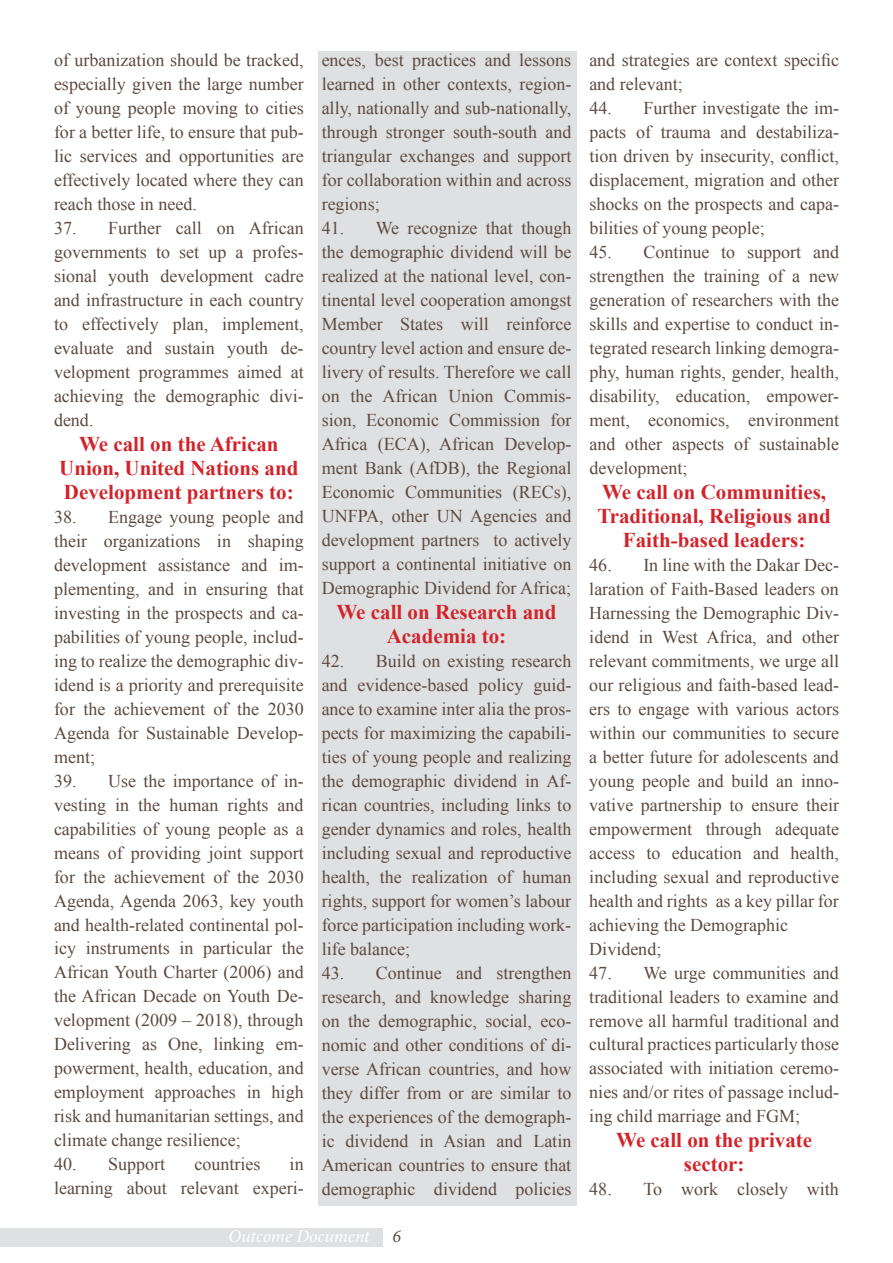
<style>
.page{position:relative;width:893px;height:1263px;background:#fff}
.page>*{position:absolute;margin:0;border:0;box-sizing:border-box;transform-origin:0 0}
.t1{font:700 21px/24px "Times New Roman";color:#d2232a;text-align:center}
.t2{font:18px/24px "Times New Roman";color:#5a4a42;text-align:justify}
.t3{font:italic 18px "Minion Pro";letter-spacing:-.005em;color:#fff}
.t4{font:italic 18px "Minion Pro";color:#5a4a42}
</style>
<div class="page">
<div style="left:0;top:1228px;width:382px;height:18px;background:#dfe0e2"></div>
<div style="left:318px;top:51px;width:258px;height:1154px;background:#dfe0e2"></div>
<p class="t2" style="left:54px;top:48px;width:251px">of urbanization should be tracked, especially given the large number of young people moving to cities for a better life, to ensure that pub&shy;lic services and opportunities are effectively located where they can reach those in need.</p>
<p class="t2" style="left:54px;top:216px;width:251px">37. Further call on African governments to set up a profes&shy;sional youth development cadre and infrastructure in each country to effectively plan, implement, evaluate and sustain youth de&shy;velopment programmes aimed at achieving the demographic divi&shy;dend.</p>
<p class="t1" style="left:59px;top:431px;width:241px">We call on the African<br>Union, United Nations and<br>Development partners to:</p>
<p class="t2" style="left:54px;top:504px;width:251px">38. Engage young people and their organizations in shaping development assistance and im&shy;plementing, and in ensuring that investing in the prospects and ca&shy;pabilities of young people, includ&shy;ing to realize the demographic div&shy;idend is a priority and prerequisite for the achievement of the 2030<br>Agenda for Sustainable Develop&shy;ment;</p>
<p class="t2" style="left:54px;top:768px;width:251px">39. Use the importance of in&shy;vesting in the human rights and capabilities of young people as a means of providing joint support for the achievement of the 2030<br>Agenda, Agenda 2063, key youth and health-related continental pol&shy;icy instruments in particular the African Youth Charter (2006) and the African Decade on Youth De&shy;velopment (2009 – 2018), through Delivering as One, linking em&shy;powerment, health, education, and employment approaches in high risk and humanitarian settings, and climate change resilience;</p>
<p class="t2" style="left:54px;top:1152px;width:113px">40. Support</p>
<p class="t2" style="left:194px;top:1152px;width:67px">countries</p>
<p class="t2" style="left:54px;top:1152px;width:251px;text-align:right">in<br>learning about relevant experi-</p>
<p class="t2" style="left:322px;top:48px;width:251px">ences, best practices and lessons learned in other contexts, region&shy;ally, nationally and sub-nationally, through stronger south-south and triangular exchanges and support for collaboration within and across regions;</p>
<p class="t2" style="left:322px;top:216px;width:251px">41. We recognize that though the demographic dividend will be realized at the national level, con&shy;tinental level cooperation amongst Member States will reinforce country level action and ensure de&shy;livery of results. Therefore we call on the African Union Commis&shy;sion, Economic Commission for Africa (ECA), African Develop&shy;ment Bank (AfDB), the Regional Economic Communities (RECs), UNFPA, other UN Agencies and development partners to actively support a continental initiative on Demographic Dividend for Africa;</p>
<p class="t1" style="left:336px;top:599px;width:222px">We call on Research and<br>Academia to:</p>
<p class="t2" style="left:322px;top:648px;width:251px">42. Build on existing research and evidence-based policy guid&shy;ance to examine inter alia the pros&shy;pects for maximizing the capabili&shy;ties of young people and realizing the demographic dividend in Af&shy;rican countries, including links to gender dynamics and roles, health including sexual and reproductive health, the realization of human rights, support for women’s labour force participation including work&shy;life balance;</p>
<p class="t2" style="left:322px;top:960px;width:251px">43. Continue and strengthen research, and knowledge sharing on the demographic, social, eco&shy;nomic and other conditions of di&shy;verse African countries, and how they differ from or are similar to the experiences of the demograph&shy;ic dividend in Asian and Latin American countries to ensure that demographic dividend policies</p>
<p class="t3" style="left:228px;top:1223px;width:143px">Outcome Document</p>
<p class="t4" style="left:393px;top:1223px;width:10px">6</p>
<p class="t2" style="left:589px;top:48px;width:251px">and strategies are context specific and relevant;</p>
<p class="t2" style="left:589px;top:96px;width:251px">44. Further investigate the im&shy;pacts of trauma and destabiliza&shy;tion driven by insecurity, conflict, displacement, migration and other shocks on the prospects and capa&shy;bilities of young people;</p>
<p class="t2" style="left:589px;top:240px;width:251px">45. Continue to support and strengthen the training of a new generation of researchers with the skills and expertise to conduct in&shy;tegrated research linking demogra&shy;phy, human rights, gender, health, disability, education, empower&shy;ment, economics, environment and other aspects of sustainable development;</p>
<p class="t1" style="left:597px;top:479px;width:235px">We call on Communities,<br>Traditional, Religious and<br>Faith-based leaders:</p>
<p class="t2" style="left:589px;top:552px;width:251px;text-align:left">46. In line with the Dakar Dec&shy;laration of Faith-Based leaders on<br>Harnessing the Demographic Div&shy;idend in West Africa, and other relevant commitments, we urge all our religious and faith-based lead&shy;ers to engage with various actors within our communities to secure a better future for adolescents and young people and build an inno&shy;vative partnership to ensure their empowerment through adequate access to education and health, including sexual and reproductive health and rights as a key pillar for achieving the Demographic<br>Dividend;</p>
<p class="t2" style="left:589px;top:960px;width:251px">47. We urge communities and traditional leaders to examine and remove all harmful traditional and cultural practices particularly those associated with initiation ceremo&shy;nies and/or rites of passage includ&shy;ing child marriage and FGM;</p>
<p class="t1" style="left:616px;top:1127px;width:197px">We call on the private sector:</p>
<p class="t2" style="left:589px;top:1176px;width:251px">48. To work closely with</p>
</div>
